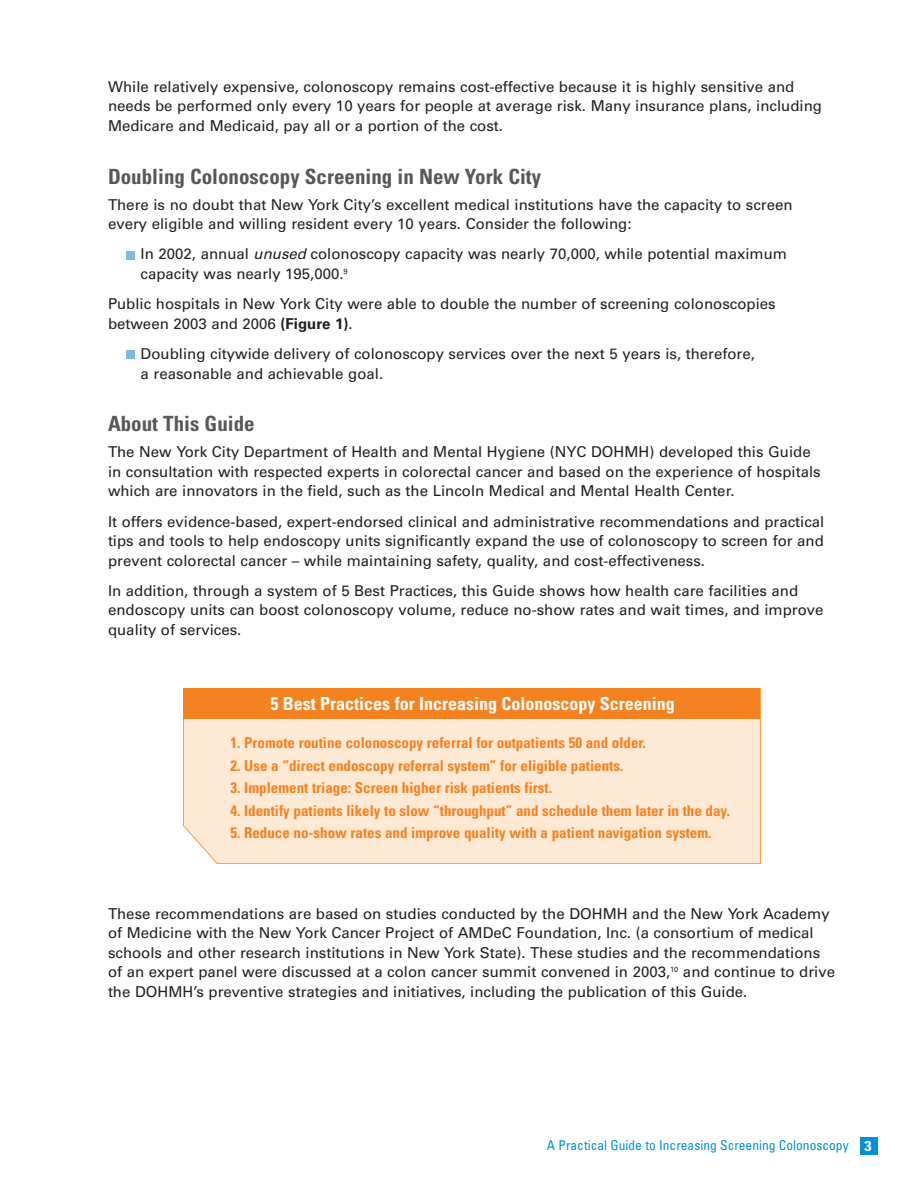
<style>
.page{position:relative;width:918px;height:1188px;background:#fff}
.page>*{position:absolute;margin:0;border:0;box-sizing:border-box;transform-origin:0 0}
.t1{font:700 condensed 21px "Univers";color:#57585a}
.t2{font:700 condensed 18px "Univers";color:#fff}
.t3{font:15px/19.5px "Univers";color:#231f20}
.t4{font:700 condensed 15px "Univers";color:#f58220}
.t5{font:condensed 13.5px "Univers";color:#0091d5}
.s1{font-style:italic}
.s2{font-weight:700}
.s3{font-weight:700;font-size:14.25px;color:#fff}
</style>
<div class="page">
<div style="left:860px;top:1137px;width:18px;height:18px;background:#0091d5"></div>
<div style="left:126px;top:350px;width:9px;height:9px;background:#7dbbe7"></div>
<div style="left:126px;top:251px;width:9px;height:8px;background:#7dbbe7"></div>
<div style="left:183px;top:689px;width:578px;height:175px;background:#fee9d5"></div>
<div style="left:184px;top:689px;width:576px;height:30px;background:#f58220"></div>
<p class="t3" style="left:108px;top:78px;width:716px">While relatively expensive, colonoscopy remains cost-effective because it is highly sensitive and needs be performed only every 10 years for people at average risk. Many insurance plans, including<br>Medicare and Medicaid, pay all or a portion of the cost.</p>
<h1 class="t1" style="left:108px;top:168px;width:435px">Doubling Colonoscopy Screening in New York City</h1>
<p class="t3" style="left:108px;top:196px;width:686px">There is no doubt that New York City’s excellent medical institutions have the capacity to screen every eligible and willing resident every 10 years. Consider the following:</p>
<p class="t3" style="left:141px;top:246px;width:648px">In 2002, annual <span class="s1">unused</span> colonoscopy capacity was nearly 70,000, while potential maximum capacity was nearly 195,000.<sup>9</sup></p>
<p class="t3" style="left:108px;top:295px;width:669px">Public hospitals in New York City were able to double the number of screening colonoscopies between 2003 and 2006 <span class="s2">(Figure 1)</span>.</p>
<p class="t3" style="left:141px;top:345px;width:616px">Doubling citywide delivery of colonoscopy services over the next 5 years is, therefore, a reasonable and achievable goal.</p>
<h1 class="t1" style="left:108px;top:416px;width:148px">About This Guide</h1>
<p class="t3" style="left:108px;top:444px;width:714px">The New York City Department of Health and Mental Hygiene (NYC DOHMH) developed this Guide in consultation with respected experts in colorectal cancer and based on the experience of hospitals which are innovators in the field, such as the Lincoln Medical and Mental Health Center.</p>
<p class="t3" style="left:108px;top:513px;width:718px;text-align:justify">It offers evidence-based, expert-endorsed clinical and administrative recommendations and practical tips and tools to help endoscopy units significantly expand the use of colonoscopy to screen for and prevent colorectal cancer – while maintaining safety, quality, and cost-effectiveness.</p>
<p class="t3" style="left:108px;top:582px;width:717px">In addition, through a system of 5 Best Practices, this Guide shows how health care facilities and endoscopy units can boost colonoscopy volume, reduce no-show rates and wait times, and improve quality of services.</p>
<p class="t2" style="left:271px;top:697px;width:406px">5 Best Practices for Increasing Colonoscopy Screening</p>
<p class="t4" style="left:231px;top:737px;width:417px">1. Promote routine colonoscopy referral for outpatients 50 and older.</p>
<p class="t4" style="left:231px;top:760px;width:394px">2. Use a “direct endoscopy referral system” for eligible patients.</p>
<p class="t4" style="left:231px;top:782px;width:323px">3. Implement triage: Screen higher risk patients first.</p>
<p class="t4" style="left:231px;top:805px;width:501px">4. Identify patients likely to slow “throughput” and schedule them later in the day.</p>
<p class="t4" style="left:231px;top:827px;width:482px">5. Reduce no-show rates and improve quality with a patient navigation system.</p>
<p class="t3" style="left:108px;top:905px;width:729px">These recommendations are based on studies conducted by the DOHMH and the New York Academy of Medicine with the New York Cancer Project of AMDeC Foundation, Inc. (a consortium of medical schools and other research institutions in New York State). These studies and the recommendations of an expert panel were discussed at a colon cancer summit convened in 2003,<sup>10</sup> and continue to drive the DOHMH’s preventive strategies and initiatives, including the publication of this Guide.</p>
<p class="t5" style="left:547px;top:1141px;width:326px">A Practical Guide to Increasing Screening Colonoscopy <span class="s3">3</span></p>
</div>
